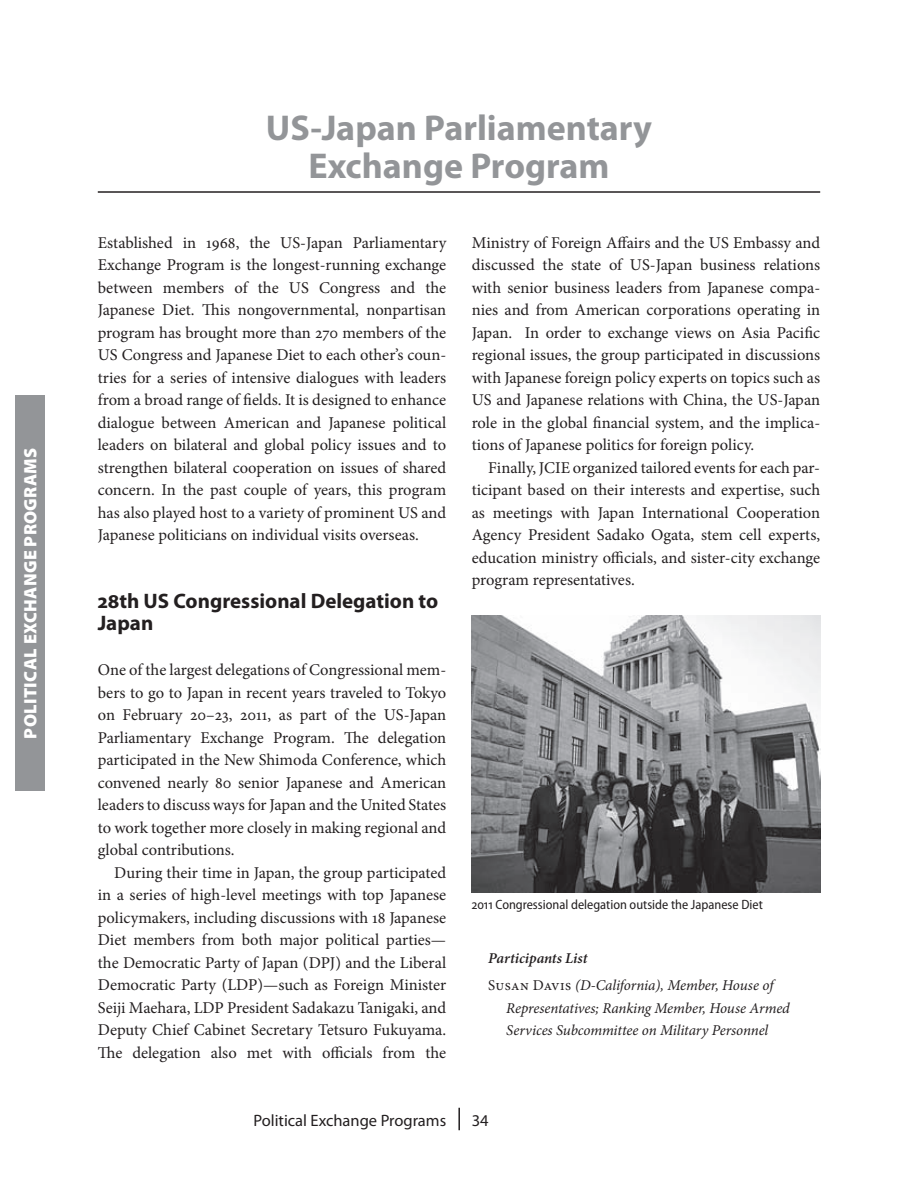
<style>
.page{position:relative;width:918px;height:1188px;background:#fff}
.page>*{position:absolute;margin:0;border:0;box-sizing:border-box;transform-origin:0 0}
.t1{font:700 36px/39px "Myriad Pro";color:#939598;text-align:center}
.t2{font:700 21px/22.5px "Myriad Pro";color:#231f20}
.t3{font:900 18px "Myriad Pro";letter-spacing:.02em;color:#fff}
.t4{font:16.5px/22.5px "Minion Pro";color:#231f20;text-align:justify}
.t5{font:16.5px "Myriad Pro";color:#231f20}
.t6{font:italic 15px/27px "Minion Pro";letter-spacing:-.01em;color:#231f20}
.t7{font:semi-condensed 13.5px "Myriad Pro";color:#231f20}
.s1{font-weight:600}
.s2{font-style:normal}
</style>
<div class="page">
<hr style="left:458px;top:1108px;width:2px;height:22px;background:#231f20">
<div style="left:15px;top:395px;width:30px;height:396px;background:#939598"></div>
<hr style="left:98px;top:191px;width:722px;height:2px;background:#231f20">
<img style="left:472px;top:615px;width:349px;height:277px">
<p class="t3" style="left:19px;top:739px;width:293px;rotate:-90deg">political exchange programs</p>
<h1 class="t1" style="left:266px;top:107px;width:388px">US-Japan Parliamentary<br>Exchange Program</h1>
<p class="t4" style="left:98px;top:231px;width:350px">Established in 1968, the US-Japan Parliamentary Exchange Program is the longest-running exchange between members of the US Congress and the Japanese Diet. This nongovernmental, nonpartisan program has brought more than 270 members of the US Congress and Japanese Diet to each other’s coun&shy;tries for a series of intensive dialogues with leaders from a broad range of fields. It is designed to enhance dialogue between American and Japanese political leaders on bilateral and global policy issues and to strengthen bilateral cooperation on issues of shared concern. In the past couple of years, this program has also played host to a variety of prominent US and Japanese politicians on individual visits overseas.</p>
<p class="t2" style="left:98px;top:588px;width:342px">28th US Congressional Delegation to<br>Japan</p>
<p class="t4" style="left:98px;top:659px;width:350px">One of the largest delegations of Congressional mem&shy;bers to go to Japan in recent years traveled to Tokyo on February 20–23, 2011, as part of the US-Japan Parliamentary Exchange Program. The delegation participated in the New Shimoda Conference, which convened nearly 80 senior Japanese and American leaders to discuss ways for Japan and the United States to work together more closely in making regional and global contributions.</p>
<p class="t4" style="left:98px;top:861px;width:350px;text-indent:16px">During their time in Japan, the group participated in a series of high-level meetings with top Japanese policymakers, including discussions with 18 Japanese Diet members from both major political parties— the Democratic Party of Japan (DPJ) and the Liberal Democratic Party (LDP)—such as Foreign Minister Seiji Maehara, LDP President Sadakazu Tanigaki, and Deputy Chief Cabinet Secretary Tetsuro Fukuyama.<br>The delegation also met with officials from the</p>
<p class="t4" style="left:472px;top:231px;width:350px">Ministry of Foreign Affairs and the US Embassy and discussed the state of US-Japan business relations with senior business leaders from Japanese compa&shy;nies and from American corporations operating in Japan. In order to exchange views on Asia Pacific regional issues, the group participated in discussions with Japanese foreign policy experts on topics such as US and Japanese relations with China, the US-Japan role in the global financial system, and the implica&shy;tions of Japanese politics for foreign policy.</p>
<p class="t4" style="left:472px;top:456px;width:350px;text-indent:16px">Finally, JCIE organized tailored events for each par&shy;ticipant based on their interests and expertise, such as meetings with Japan International Cooperation Agency President Sadako Ogata, stem cell experts, education ministry officials, and sister-city exchange program representatives.</p>
<p class="t7" style="left:472px;top:897px;width:293px">2011 Congressional delegation outside the Japanese Diet</p>
<p class="t6" style="left:488px;top:945px;width:287px"><span class="s1">Participants List<br></span><span class="s2">Susan Davis</span> (D-California), Member, House of</p>
<p class="t6" style="left:506px;top:996px;width:285px;line-height:22.5px">Representatives; Ranking Member, House Armed<br>Services Subcommittee on Military Personnel</p>
<p class="t5" style="left:253px;top:1110px;width:194px">Political Exchange Programs</p>
<p class="t5" style="left:472px;top:1110px;width:18px">34</p>
</div>
